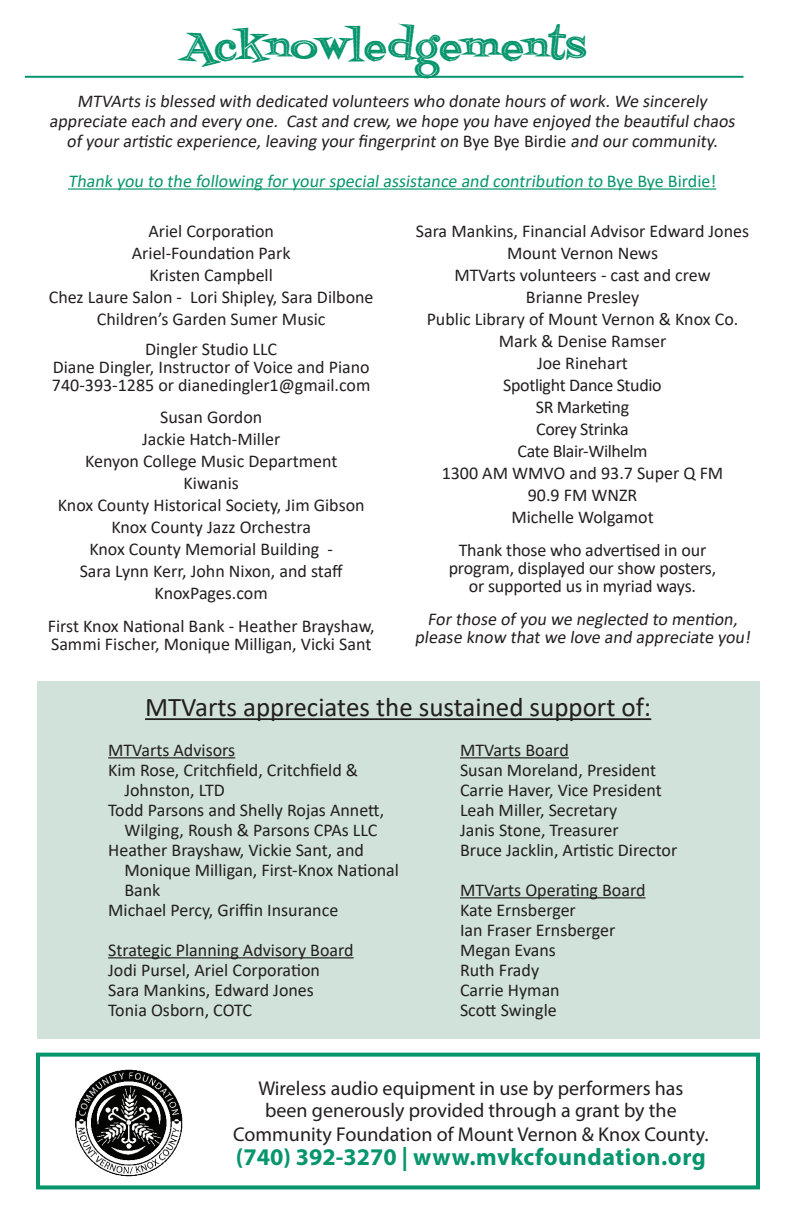
<style>
.page{position:relative;width:792px;height:1224px;background:#fff}
.page>*{position:absolute;margin:0;border:0;box-sizing:border-box;transform-origin:0 0}
.t1{font:40px "Fontdinerdotcom Jazz Dark";letter-spacing:.01em;color:#07956e}
.t2{font:27px "Calibri";color:#231f20}
.t3{font:700 24px "Myriad Pro";letter-spacing:.02em;color:#07956e}
.t4{font:20px/22px "Myriad Pro";color:#231f20;text-align:center}
.t5{font:18px/22px "Calibri";color:#231f20;text-align:center}
.t6{font:18px "Calibri";letter-spacing:-.015em;color:#07956e}
</style>
<div class="page">
<div style="left:37px;top:681px;width:723px;height:358px;background:#d0e2d9"></div>
<div style="left:36px;top:1053px;width:724px;height:136px;border:4px solid #07956e"></div>
<hr style="left:68px;top:188px;width:648px;height:2px;background:#07956e">
<hr style="left:25px;top:76px;width:719px;height:2px;background:#07956e">
<img style="left:75px;top:1069px;width:108px;height:108px">
<hr style="left:108px;top:757px;width:127px;height:1px;background:#231f20">
<hr style="left:108px;top:957px;width:246px;height:1px;background:#231f20">
<hr style="left:460px;top:757px;width:109px;height:1px;background:#231f20">
<hr style="left:460px;top:897px;width:186px;height:1px;background:#231f20">
<hr style="left:145px;top:718px;width:506px;height:2px;background:#231f20">
<h1 class="t1" style="left:184px;top:18px;width:404px">Acknowledgements</h1>
<p class="t5" style="left:49px;top:91px;width:691px;line-height:20px">MTVArts is blessed with dedicated volunteers who donate hours ofwork.We sincerely appreciate each and every one. Castand crew,we hope you have enjoyed the beautifulchaos ofyourartistic experience,leaving yourfingerprinton Bye Bye B i rd i e and ourcommunity.</p>
<p class="t6" style="left:68px;top:169px;width:650px">Thank you to the following foryourspecialassistance and contribution to Bye Bye B i rd i e !</p>
<p class="t5" style="left:49px;top:219px;width:326px">Ariel Corporation<br>Ariel-Foundation Park<br>Kristen Campbell<br>Chez Laure Salon - Lori Shipley, Sara Dilbone<br>Children’s Garden Sumer Music</p>
<p class="t5" style="left:52px;top:339px;width:320px;line-height:18px">Dingler Studio LLC<br>Diane Dingler, Instructor of Voice and Piano<br>740-393-1285 or dianedingler1@gmail.com</p>
<p class="t5" style="left:58px;top:405px;width:308px">Susan Gordon<br>Jackie Hatch-Miller<br>Kenyon College Music Department<br>Kiwanis<br>Knox County Historical Society, Jim Gibson<br>Knox County Jazz Orchestra<br>Knox County Memorial Building -<br>Sara Lynn Kerr, John Nixon, and staff<br>KnoxPages.com</p>
<p class="t5" style="left:48px;top:616px;width:328px;line-height:18px;text-align:left">First Knox National Bank - Heather Brayshaw,<br>Sammi Fischer, Monique Milligan, Vicki Sant</p>
<p class="t5" style="left:416px;top:219px;width:335px">Sara Mankins, Financial Advisor Edward Jones<br>Mount Vernon News<br>MTVarts volunteers - cast and crew<br>Brianne Presley<br>Public Library of Mount Vernon &amp; Knox Co.<br>Mark &amp; Denise Ramser<br>Joe Rinehart<br>Spotlight Dance Studio<br>SR Marketing<br>Corey Strinka<br>Cate Blair-Wilhelm<br>1300 AM WMVO and 93.7 Super Q FM<br>90.9 FM WNZR<br>Michelle Wolgamot</p>
<p class="t5" style="left:449px;top:540px;width:269px;line-height:18px">Thank those who advertised in our program, displayed our show posters, or supported us in myriad ways.</p>
<p class="t5" style="left:415px;top:609px;width:340px;line-height:18px">Forthose ofyou we neglected to mention, please know thatwe love and appreciate you!</p>
<h2 class="t2" style="left:145px;top:688px;width:508px">MTVarts appreciates the sustained support of:</h2>
<p class="t5" style="left:108px;top:738px;width:129px">MTVarts Advisors</p>
<p class="t5" style="left:108px;top:758px;width:251px">Kim Rose, Critchfield, Critchfield &amp;</p>
<p class="t5" style="left:124px;top:778px;width:102px">Johnston, LTD</p>
<p class="t5" style="left:108px;top:798px;width:278px">Todd Parsons and Shelly Rojas Annett,</p>
<p class="t5" style="left:124px;top:818px;width:255px">Wilging, Roush &amp; Parsons CPAs LLC</p>
<p class="t5" style="left:108px;top:838px;width:257px">Heather Brayshaw, Vickie Sant, and</p>
<p class="t5" style="left:124px;top:858px;width:276px">Monique Milligan, First-Knox National</p>
<p class="t5" style="left:124px;top:878px;width:38px">Bank</p>
<p class="t5" style="left:108px;top:898px;width:232px">Michael Percy, Griffin Insurance</p>
<p class="t5" style="left:108px;top:939px;width:247px;line-height:20px;text-align:left">Strategic Planning Advisory Board<br>Jodi Pursel, Ariel Corporation<br>Sara Mankins, Edward Jones<br>Tonia Osborn, COTC</p>
<p class="t5" style="left:460px;top:739px;width:219px;line-height:20px;text-align:left">MTVarts Board<br>Susan Moreland, President<br>Carrie Haver, Vice President<br>Leah Miller, Secretary<br>Janis Stone, Treasurer<br>Bruce Jacklin, Artistic Director</p>
<p class="t5" style="left:460px;top:879px;width:187px;line-height:20px;text-align:left">MTVarts Operating Board<br>Kate Ernsberger<br>Ian Fraser Ernsberger<br>Megan Evans<br>Ruth Frady<br>Carrie Hyman<br>Scott Swingle</p>
<p class="t4" style="left:258px;top:1077px;width:427px">Wireless audio equipment in use by performers has been generously provided through a grant by the</p>
<p class="t4" style="left:233px;top:1123px;width:477px">Community Foundation of Mount Vernon &amp; Knox County.</p>
<h3 class="t3" style="left:236px;top:1141px;width:472px">(740) 392-3270 | www.mvkcfoundation.org</h3>
</div>
